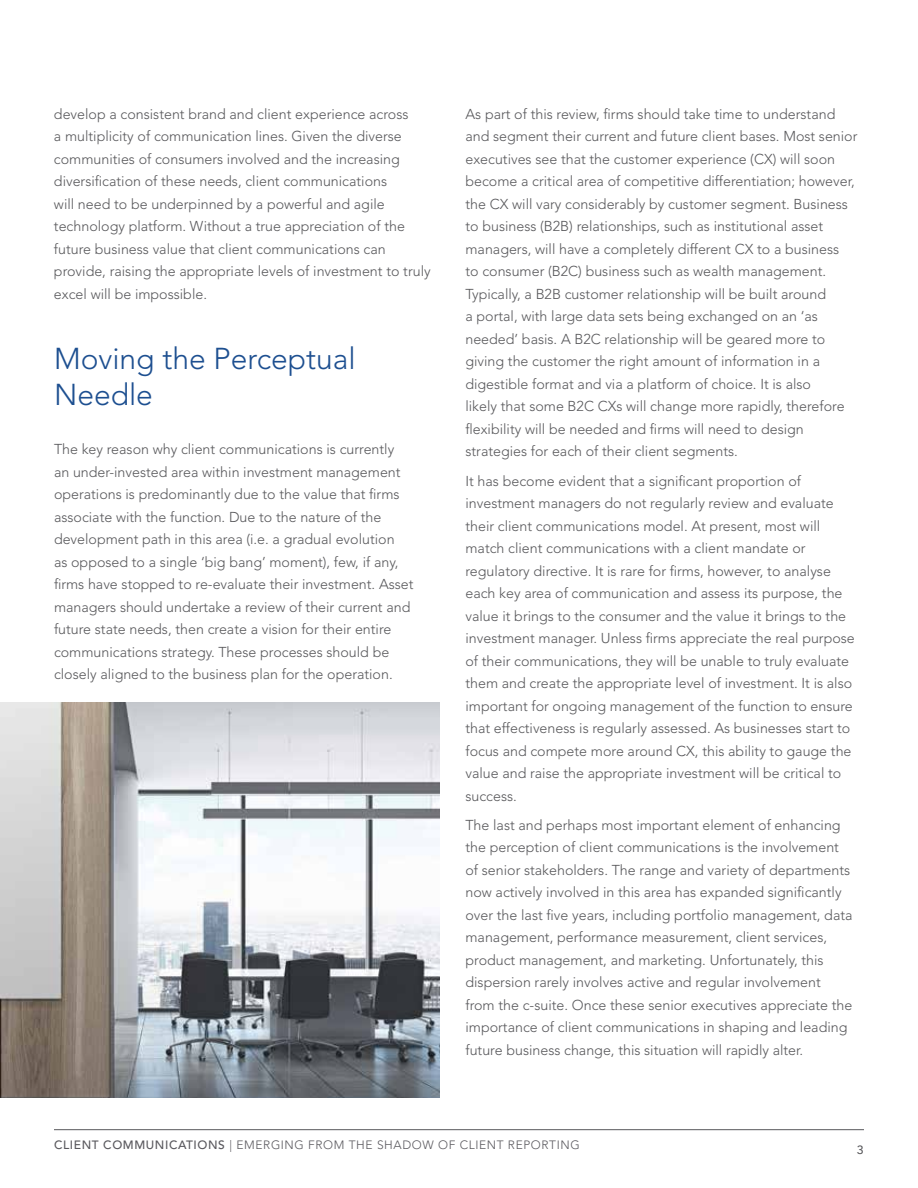
<style>
.page{position:relative;width:918px;height:1188px;background:#fff}
.page>*{position:absolute;margin:0;border:0;box-sizing:border-box;transform-origin:0 0}
.t1{font:300 30px/36px "Avenir LT Std";color:#1d4f90}
.t2{font:300 14.25px/22.5px "Avenir LT Std";color:#58585b}
.t3{font:300 12px "Avenir LT Std";letter-spacing:.05em;color:#59585d}
.t4{font:500 12px "Avenir Next";color:#58585b}
.s1{font-family:"Avenir LT Pro";font-weight:500}
</style>
<div class="page">
<img style="left:0;top:702px;width:440px;height:395px">
<hr style="left:54px;top:1129px;width:810px;height:1px;background:#58585b">
<p class="t2" style="left:54px;top:103px;width:378px">develop a consistent brand and client experience across<br>a multiplicity of communication lines. Given the diverse communities of consumers involved and the increasing diversification of these needs, client communications<br>will need to be underpinned by a powerful and agile technology platform. Without a true appreciation of the future business value that client communications can provide, raising the appropriate levels of investment to truly excel will be impossible.</p>
<h1 class="t1" style="left:54px;top:340px;width:303px">Moving the Perceptual<br>Needle</h1>
<p class="t2" style="left:54px;top:438px;width:361px">The key reason why client communications is currently<br>an under-invested area within investment management operations is predominantly due to the value that firms associate with the function. Due to the nature of the development path in this area (i.e. a gradual evolution<br>as opposed to a single ‘big bang’ moment), few, if any, firms have stopped to re-evaluate their investment. Asset managers should undertake a review of their current and future state needs, then create a vision for their entire communications strategy. These processes should be closely aligned to the business plan for the operation.</p>
<p class="t2" style="left:465px;top:103px;width:394px">As part of this review, firms should take time to understand and segment their current and future client bases. Most senior executives see that the customer experience (CX) will soon become a critical area of competitive differentiation; however, the CX will vary considerably by customer segment. Business to business (B2B) relationships, such as institutional asset managers, will have a completely different CX to a business<br>to consumer (B2C) business such as wealth management.<br>Typically, a B2B customer relationship will be built around<br>a portal, with large data sets being exchanged on an ‘as needed’ basis. A B2C relationship will be geared more to giving the customer the right amount of information in a digestible format and via a platform of choice. It is also<br>likely that some B2C CXs will change more rapidly, therefore flexibility will be needed and firms will need to design strategies for each of their client segments.</p>
<p class="t2" style="left:465px;top:469px;width:391px">It has become evident that a significant proportion of investment managers do not regularly review and evaluate their client communications model. At present, most will match client communications with a client mandate or regulatory directive. It is rare for firms, however, to analyse each key area of communication and assess its purpose, the value it brings to the consumer and the value it brings to the investment manager. Unless firms appreciate the real purpose of their communications, they will be unable to truly evaluate them and create the appropriate level of investment. It is also important for ongoing management of the function to ensure that effectiveness is regularly assessed. As businesses start to focus and compete more around CX, this ability to gauge the value and raise the appropriate investment will be critical to success.</p>
<p class="t2" style="left:465px;top:814px;width:389px">The last and perhaps most important element of enhancing the perception of client communications is the involvement of senior stakeholders. The range and variety of departments now actively involved in this area has expanded significantly over the last five years, including portfolio management, data management, performance measurement, client services, product management, and marketing. Unfortunately, this dispersion rarely involves active and regular involvement from the c-suite. Once these senior executives appreciate the importance of client communications in shaping and leading future business change, this situation will rapidly alter.</p>
<p class="t3" style="left:54px;top:1138px;width:527px"><span class="s1">CLIENT COMMUNICATIONS</span> | EMERGING FROM THE SHADOW OF CLIENT REPORTING</p>
<p class="t4" style="left:857px;top:1139px;width:9px">3</p>
</div>
